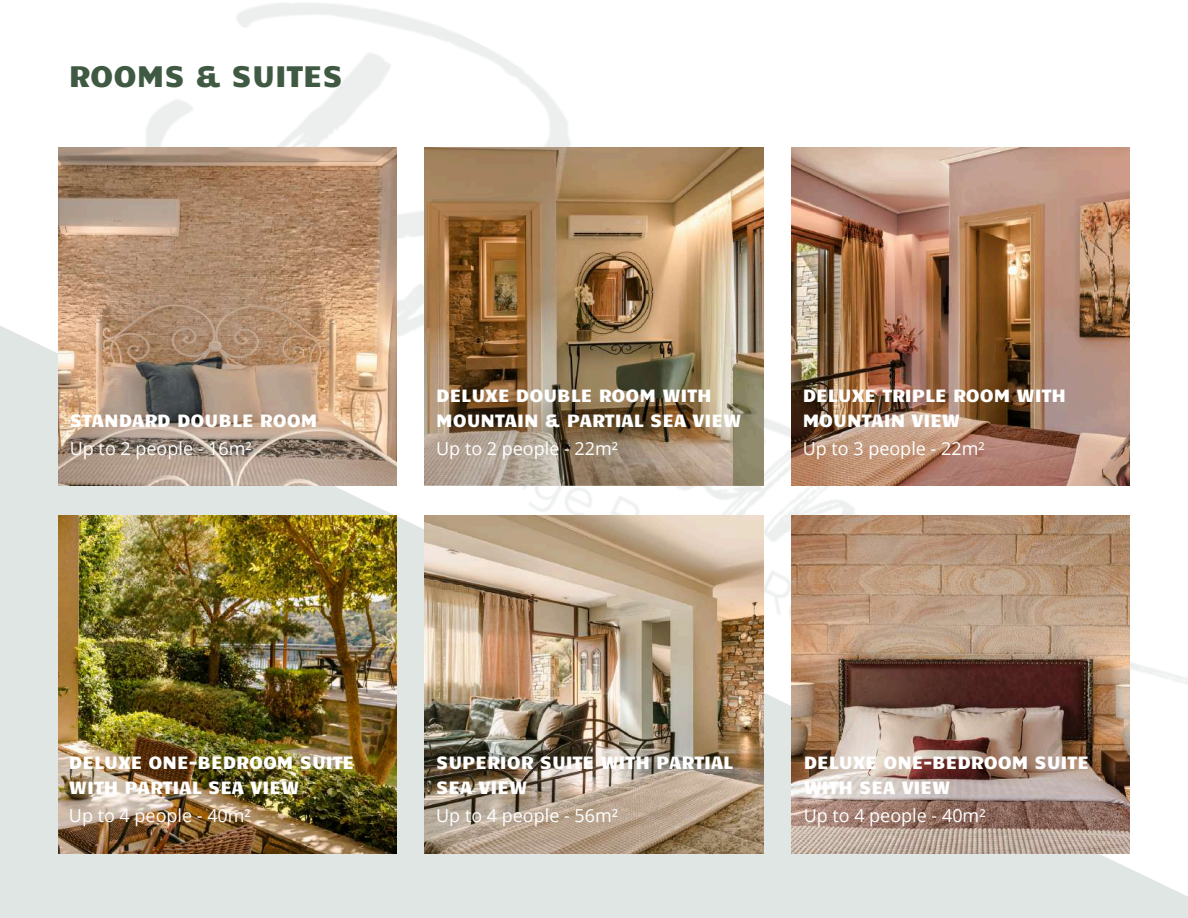
<style>
.page{position:relative;width:1188px;height:918px;background:#fff}
.page>*{position:absolute;margin:0;border:0;box-sizing:border-box;transform-origin:0 0}
.t1{font:30px "Candal";color:#3f5942}
.t2{font:18px/24.8px "Candal";color:#fff}
.t3{font:18px "Open Sans";color:#fff}
</style>
<div class="page">
<div style="left:0;top:326px;width:1188px;height:592px;background:#e0e6e3"></div>
<img style="left:37px;top:3px;width:1151px;height:851px">
<img style="left:58px;top:515px;width:338px;height:339px">
<img style="left:58px;top:147px;width:339px;height:339px">
<img style="left:425px;top:147px;width:338px;height:339px">
<img style="left:791px;top:147px;width:339px;height:339px">
<img style="left:425px;top:515px;width:338px;height:339px">
<img style="left:791px;top:515px;width:339px;height:339px">
<h1 class="t1" style="left:69px;top:54px;width:275px">ROOMS &amp; SUITES</h1>
<p class="t2" style="left:70px;top:407px;width:249px">STANDARD DOUBLE ROOM</p>
<p class="t3" style="left:70px;top:436px;width:183px">Up to 2 people - 16m²</p>
<p class="t2" style="left:436px;top:382px;width:306px">DELUXE DOUBLE ROOM WITH<br>MOUNTAIN &amp; PARTIAL SEA VIEW</p>
<p class="t3" style="left:436px;top:436px;width:183px">Up to 2 people - 22m²</p>
<p class="t2" style="left:803px;top:382px;width:265px">DELUXE TRIPLE ROOM WITH<br>MOUNTAIN VIEW</p>
<p class="t3" style="left:803px;top:436px;width:183px">Up to 3 people - 22m²</p>
<p class="t2" style="left:69px;top:749px;width:287px">DELUXE ONE-BEDROOM SUITE<br>WITH PARTIAL SEA VIEW</p>
<p class="t3" style="left:69px;top:803px;width:183px">Up to 4 people - 40m²</p>
<p class="t2" style="left:436px;top:749px;width:299px">SUPERIOR SUITE WITH PARTIAL<br>SEA VIEW</p>
<p class="t3" style="left:436px;top:803px;width:183px">Up to 4 people - 56m²</p>
<p class="t2" style="left:804px;top:749px;width:287px">DELUXE ONE-BEDROOM SUITE<br>WITH SEA VIEW</p>
<p class="t3" style="left:804px;top:803px;width:183px">Up to 4 people - 40m²</p>
</div>
